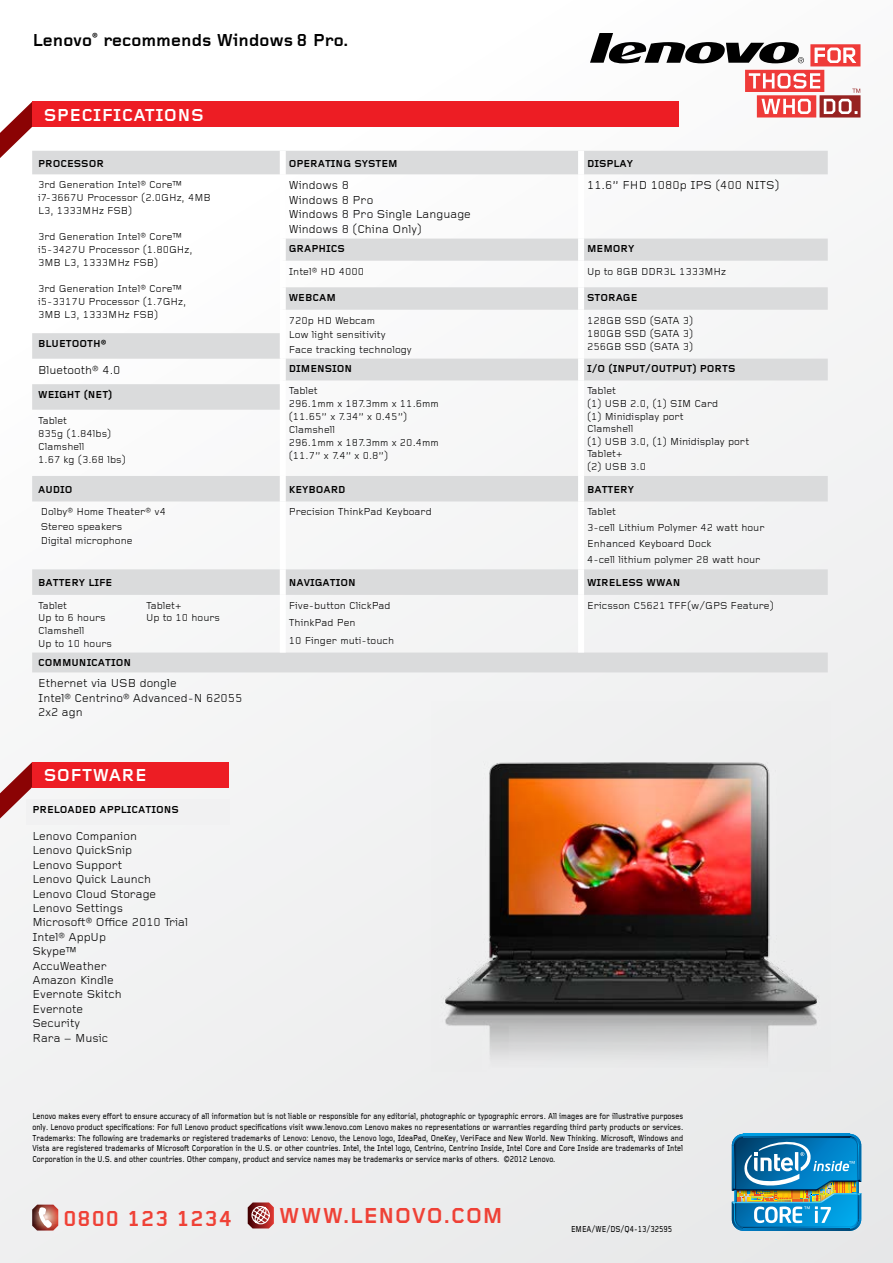
<style>
.page{position:relative;width:893px;height:1263px;background:#fff}
.page>*{position:absolute;margin:0;border:0;box-sizing:border-box;transform-origin:0 0}
.t1{font:700 22.5px "Foundry Gridnik";letter-spacing:.02em;color:#ef4136}
.t2{font:700 18px "Foundry Gridnik";color:#000}
.t3{font:700 18px "Foundry Gridnik";letter-spacing:.025em;color:#fff}
.t4{font:12px/14.4px "Foundry Gridnik";color:#000}
.t5{font:10.5px/13px "Foundry Gridnik";color:#000}
.t6{font:700 10.5px "Foundry Gridnik";color:#000}
.t7{font:500 9px/10.8px "Foundry Gridnik";color:#000;text-align:justify;scale:.8 1}
</style>
<div class="page">
<div style="left:0;top:0;width:893px;height:1263px;background:linear-gradient(to right,#f5f6f6,#eeefef)"></div>
<svg style="left:248px;top:1202px;width:26px;height:26px"></svg>
<img style="left:431px;top:701px;width:399px;height:371px">
<svg style="left:590px;top:33px;width:270px;height:85px"></svg>
<img style="left:732px;top:1134px;width:129px;height:97px">
<svg style="left:0;top:102px;width:32px;height:56px"></svg>
<svg style="left:0;top:762px;width:32px;height:56px"></svg>
<div style="left:32px;top:102px;width:646px;height:25px;background:#ed1d24"></div>
<div style="left:32px;top:762px;width:197px;height:25px;background:#ed1d24"></div>
<div style="left:26px;top:799px;width:204px;height:26px;background:#f1f1f2"></div>
<svg style="left:32px;top:151px;width:796px;height:521px;fill:#f5f5f6"></svg>
<div style="left:280px;top:151px;width:6px;height:23px;background:#fff"></div>
<div style="left:578px;top:151px;width:6px;height:23px;background:#fff"></div>
<div style="left:280px;top:174px;width:6px;height:65px;background:#fff"></div>
<div style="left:578px;top:174px;width:6px;height:65px;background:#fff"></div>
<div style="left:280px;top:261px;width:6px;height:26px;background:#fff"></div>
<div style="left:578px;top:261px;width:6px;height:26px;background:#fff"></div>
<div style="left:280px;top:310px;width:6px;height:49px;background:#fff"></div>
<div style="left:578px;top:310px;width:6px;height:49px;background:#fff"></div>
<div style="left:280px;top:380px;width:6px;height:96px;background:#fff"></div>
<div style="left:578px;top:380px;width:6px;height:96px;background:#fff"></div>
<div style="left:280px;top:501px;width:6px;height:68px;background:#fff"></div>
<div style="left:578px;top:501px;width:6px;height:68px;background:#fff"></div>
<div style="left:280px;top:595px;width:6px;height:57px;background:#fff"></div>
<div style="left:578px;top:595px;width:6px;height:57px;background:#fff"></div>
<div style="left:280px;top:569px;width:6px;height:26px;background:#fff"></div>
<div style="left:578px;top:569px;width:6px;height:26px;background:#fff"></div>
<div style="left:280px;top:476px;width:6px;height:25px;background:#fff"></div>
<div style="left:578px;top:476px;width:6px;height:25px;background:#fff"></div>
<div style="left:280px;top:239px;width:6px;height:22px;background:#fff"></div>
<div style="left:280px;top:287px;width:6px;height:23px;background:#fff"></div>
<div style="left:280px;top:359px;width:6px;height:21px;background:#fff"></div>
<div style="left:578px;top:359px;width:6px;height:21px;background:#fff"></div>
<div style="left:578px;top:287px;width:6px;height:23px;background:#fff"></div>
<div style="left:578px;top:239px;width:6px;height:22px;background:#fff"></div>
<img style="left:32px;top:1204px;width:26px;height:26px">
<svg style="left:39px;top:1207px;width:13px;height:21px"></svg>
<h2 class="t2" style="left:32px;top:30px;width:318px">LENOVO<sup>®</sup> RECOMMENDS WINDOWS 8 PRO.</h2>
<h2 class="t3" style="left:44px;top:105px;width:162px">SPECIFICATIONS</h2>
<p class="t6" style="left:38px;top:157px;width:16px">PROCESSOR</p>
<p class="t6" style="left:289px;top:157px;width:16px">OPERATING</p>
<p class="t6" style="left:354px;top:157px;width:16px">SYSTEM</p>
<p class="t6" style="left:587px;top:157px;width:48px">DISPLAY</p>
<p class="t5" style="left:38px;top:179px;width:174px">3rd Generation Intel® Core™ i7-3667U Processor (2.0GHz, 4MB<br>L3, 1333MHz FSB)</p>
<p class="t5" style="left:38px;top:231px;width:156px">3rd Generation Intel® Core™ i5-3427U Processor (1.80GHz,<br>3MB L3, 1333MHz FSB)</p>
<p class="t5" style="left:38px;top:283px;width:150px">3rd Generation Intel® Core™ i5-3317U Processor (1.7GHz,<br>3MB L3, 1333MHz FSB)</p>
<p class="t4" style="left:289px;top:179px;width:184px">Windows 8<br>Windows 8 Pro<br>Windows 8 Pro Single Language<br>Windows 8 (China Only)</p>
<p class="t4" style="left:587px;top:179px;width:194px">11.6” FHD 1080p IPS (400 NITS)</p>
<p class="t6" style="left:289px;top:243px;width:58px">GRAPHICS</p>
<p class="t6" style="left:587px;top:243px;width:49px">MEMORY</p>
<p class="t5" style="left:289px;top:265px;width:77px">Intel® HD 4000</p>
<p class="t5" style="left:587px;top:265px;width:141px">Up to 8GB DDR3L 1333MHz</p>
<p class="t6" style="left:289px;top:292px;width:49px">WEBCAM</p>
<p class="t6" style="left:587px;top:292px;width:52px">STORAGE</p>
<p class="t5" style="left:289px;top:313px;width:125px;line-height:14.5px">720p HD Webcam<br>Low light sensitivity<br>Face tracking technology</p>
<p class="t5" style="left:587px;top:314px;width:108px;text-align:justify">128GB SSD (SATA 3)<br>180GB SSD (SATA 3)<br>256GB SSD (SATA 3)</p>
<p class="t6" style="left:289px;top:363px;width:65px">DIMENSION</p>
<p class="t6" style="left:587px;top:363px;width:150px">I/O (INPUT/OUTPUT) PORTS</p>
<p class="t5" style="left:289px;top:385px;width:152px">Tablet<br>296.1mm x 187.3mm x 11.6mm (11.65” x 7.34” x 0.45”)<br>Clamshell<br>296.1mm x 187.3mm x 20.4mm (11.7” x 7.4” x 0.8”)</p>
<p class="t5" style="left:587px;top:385px;width:164px;line-height:12.6px">Tablet<br>(1) USB 2.0, (1) SIM Card<br>(1) Minidisplay port<br>Clamshell<br>(1) USB 3.0, (1) Minidisplay port<br>Tablet+<br>(2) USB 3.0</p>
<p class="t6" style="left:38px;top:338px;width:70px">BLUETOOTH®</p>
<p class="t4" style="left:38px;top:363px;width:84px">Bluetooth® 4.0</p>
<p class="t6" style="left:38px;top:389px;width:76px">WEIGHT (NET)</p>
<p class="t5" style="left:38px;top:414px;width:89px">Tablet<br>835g (1.84lbs)<br>Clamshell<br>1.67 kg (3.68 lbs)</p>
<p class="t6" style="left:38px;top:483px;width:36px">AUDIO</p>
<p class="t6" style="left:289px;top:483px;width:58px">KEYBOARD</p>
<p class="t6" style="left:587px;top:483px;width:49px">BATTERY</p>
<p class="t5" style="left:41px;top:505px;width:127px;line-height:14.5px">Dolby® Home Theater® v4<br>Stereo speakers<br>Digital microphone</p>
<p class="t5" style="left:289px;top:506px;width:144px">Precision ThinkPad Keyboard</p>
<p class="t5" style="left:587px;top:504px;width:179px;line-height:16px">Tablet<br>3-cell Lithium Polymer 42 watt hour<br>Enhanced Keyboard Dock<br>4-cell lithium polymer 28 watt hour</p>
<p class="t6" style="left:38px;top:577px;width:76px">BATTERY LIFE</p>
<p class="t6" style="left:289px;top:577px;width:68px">NAVIGATION</p>
<p class="t6" style="left:587px;top:577px;width:95px">WIRELESS WWAN</p>
<p class="t5" style="left:38px;top:599px;width:30px">Tablet</p>
<p class="t5" style="left:146px;top:599px;width:37px">Tablet+</p>
<p class="t5" style="left:38px;top:612px;width:69px">Up to 6 hours</p>
<p class="t5" style="left:146px;top:612px;width:75px">Up to 10 hours</p>
<p class="t5" style="left:38px;top:625px;width:75px;line-height:12.6px">Clamshell<br>Up to 10 hours</p>
<p class="t5" style="left:289px;top:597px;width:107px;line-height:17.5px">Five-button ClickPad<br>ThinkPad Pen<br>10 Finger muti-touch</p>
<p class="t5" style="left:587px;top:599px;width:188px">Ericsson C5621 TFF(w/GPS Feature)</p>
<p class="t6" style="left:38px;top:657px;width:94px">COMMUNICATION</p>
<p class="t4" style="left:38px;top:677px;width:206px">Ethernet via USB dongle<br>Intel® Centrino® Advanced-N 62055<br>2x2 agn</p>
<h2 class="t3" style="left:44px;top:765px;width:104px">SOFTWARE</h2>
<p class="t6" style="left:32px;top:804px;width:148px">PRELOADED APPLICATIONS</p>
<p class="t4" style="left:32px;top:829px;width:157px">Lenovo Companion<br>Lenovo QuickSnip<br>Lenovo Support<br>Lenovo Quick Launch<br>Lenovo Cloud Storage<br>Lenovo Settings<br>Microsoft® Office 2010 Trial<br>Intel® AppUp<br>Skype™<br>AccuWeather<br>Amazon Kindle<br>Evernote Skitch<br>Evernote<br>Security<br>Rara – Music</p>
<p class="t7" style="left:32px;top:1111px;width:815px">Lenovo makes every effort to ensure accuracy of all information but is not liable or responsible for any editorial, photographic or typographic errors. All images are for illustrative purposes only. Lenovo product specifications: For full Lenovo product specifications visit www.lenovo.com Lenovo makes no representations or warranties regarding third party products or services.<br>Trademarks: The following are trademarks or registered trademarks of Lenovo: Lenovo, the Lenovo logo, IdeaPad, O neKey, VeriFace and N ew World. N ew Thinking. Microsoft, Windows and Vista are registered trademarks of Microsoft Corporation in the U.S. or other countries. Intel, the Intel logo, Centrino, Centrino Inside, Intel Core and Core Inside are trademarks of Intel Corporation in the U.S. and other countries. Other company, product and service names may be trademarks or service marks of others. ©2012 Lenovo.</p>
<h1 class="t1" style="left:63px;top:1206px;width:171px">0800 123 1234</h1>
<h1 class="t1" style="left:279px;top:1203px;width:22px">WWW</h1>
<h1 class="t1" style="left:343px;top:1203px;width:23px">.LENOVO</h1>
<h1 class="t1" style="left:443px;top:1203px;width:25px">.COM</h1>
<p class="t7" style="left:571px;top:1223px;width:128px">E MEA/WE/DS/Q4-13/32595</p>
</div>
